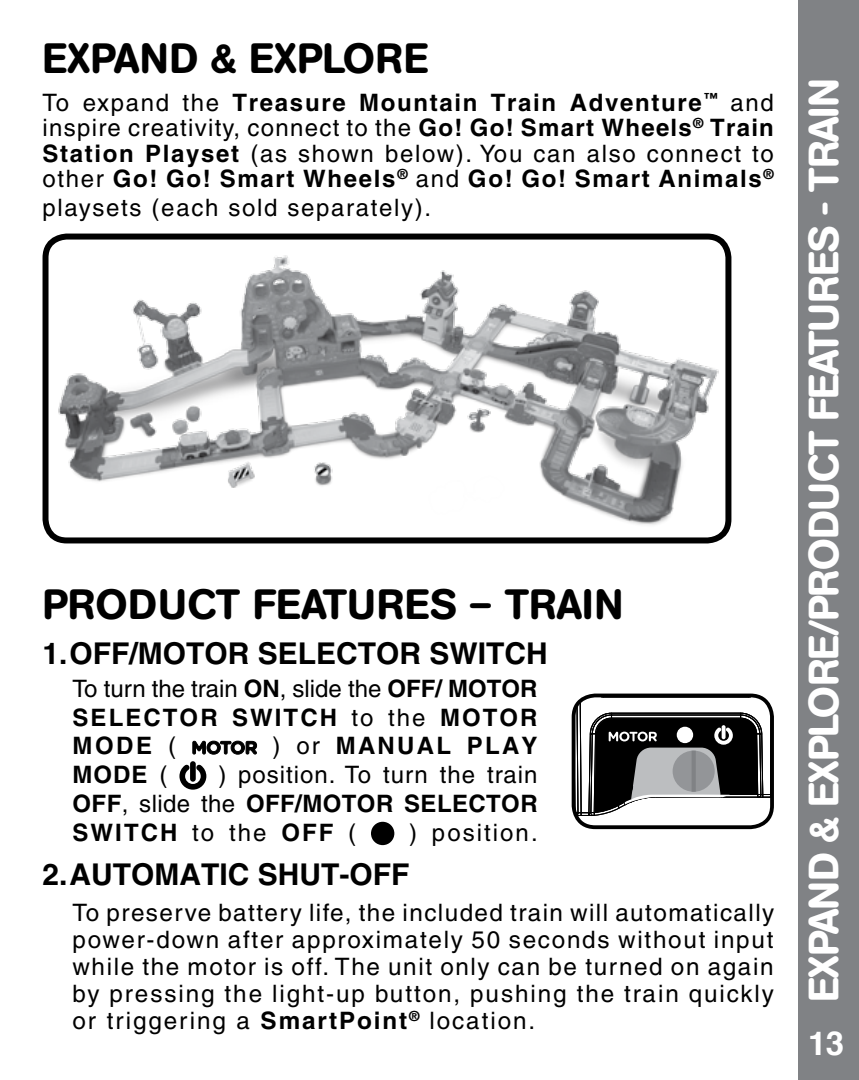
<style>
.page{position:relative;width:859px;height:1080px;background:#fff}
.page>*{position:absolute;margin:0;border:0;box-sizing:border-box;transform-origin:0 0}
.t1{font:500 42px "AG Book Rounded";letter-spacing:-.01em;color:#fff}
.t2{font:500 42px "AG Book Rounded";letter-spacing:.02em;color:#000}
.t3{font:700 33px "Helvetica";color:#fff}
.t4{font:700 30px "Helvetica";color:#000}
.t5{font:500 24px/27px "Helvetica";letter-spacing:.08em;color:#000;text-align:justify}
.t6{font:700 24px/25.5px "Helvetica";letter-spacing:.07em;color:#000;text-align:justify}
.t7{font:700 24px "Helvetica";letter-spacing:.095em;color:#000}
.s1{font-weight:500}
.s2{font-style:inherit}
.s3{font-weight:700}
</style>
<div class="page">
<div style="left:798px;top:0;width:61px;height:1080px;background:#808285"></div>
<div style="left:43px;top:234px;width:688px;height:309px;border:6px solid #000;border-radius:21px"></div>
<img style="left:51px;top:246px;width:672px;height:279px">
<svg style="left:192px;top:741px;width:65px;height:14px"></svg>
<div style="left:190px;top:761px;width:6px;height:21px;background:#000;border-radius:3px"></div>
<svg style="left:179px;top:765px;width:27px;height:25px"></svg>
<div style="left:371px;top:822px;width:23px;height:23px;background:#000;border-radius:50%"></div>
<svg style="left:574px;top:695px;width:198px;height:132px"></svg>
<div style="left:572px;top:694px;width:202px;height:135px;border:4px solid #000;border-radius:22px"></div>
<h1 class="t2" style="left:43px;top:33px;width:387px">EXPAND &amp; EXPLORE</h1>
<p class="t6" style="left:42px;top:89px;width:733px"><span class="s1">To expand the</span> Treasure Mountain Train Adventure<sup>™</sup> <span class="s1">and inspire creativity, connect to the</span> Go! Go! Smart Wheels<sup>®</sup> Train Station Playset <span class="s1">(as shown below). You can also connect to other</span> Go! Go! Smart Wheels<sup>®</sup> <span class="s1">and</span> Go! Go! Smart Animals<sup>®</sup></p>
<p class="t5" style="left:43px;top:194px;width:390px">playsets (each sold separately).</p>
<h1 class="t2" style="left:43px;top:580px;width:582px">PRODUCT FEATURES – TRAIN</h1>
<p class="t4" style="left:43px;top:635px;width:507px"><span class="s2">1.</span>OFF/MOTOR SELECTOR SWITCH</p>
<p class="t6" style="left:73px;top:674px;width:467px;line-height:28.8px"><span class="s1">To turn the train</span> ON<span class="s1">, slide the</span> OFF/ MOTOR SELECTOR SWITCH <span class="s1">to the</span> MOTOR MODE <span class="s1">(</span></p>
<p class="t7" style="left:273px;top:731px;width:266px"><span class="s1">) or</span> MANUAL PLAY</p>
<p class="t6" style="left:73px;top:762px;width:96px">MODE <span class="s1">(</span></p>
<p class="t5" style="left:73px;top:760px;width:467px;line-height:28.8px;text-indent:146px">) position. To turn the train <span class="s3">OFF</span>, slide the <span class="s3">OFF/MOTOR SELECTOR SWITCH</span> to the <span class="s3">OFF</span> (</p>
<p class="t5" style="left:409px;top:819px;width:130px">) position.</p>
<p class="t4" style="left:43px;top:857px;width:368px">2.AUTOMATIC SHUT-OFF</p>
<p class="t5" style="left:73px;top:899px;width:703px">To preserve battery life, the included train will automatically power-down after approximately 50 seconds without input while the motor is off. The unit only can be turned on again by pressing the light-up button, pushing the train quickly or triggering a <span class="s3">SmartPoint</span><sup>®</sup> location.</p>
<h1 class="t1" style="left:799px;top:1002px;width:925px;rotate:-90deg">EXPAND &amp; EXPLORE/PRODUCT FEATURES - TRAIN</h1>
<h2 class="t3" style="left:808px;top:1016px;width:38px">13</h2>
</div>
